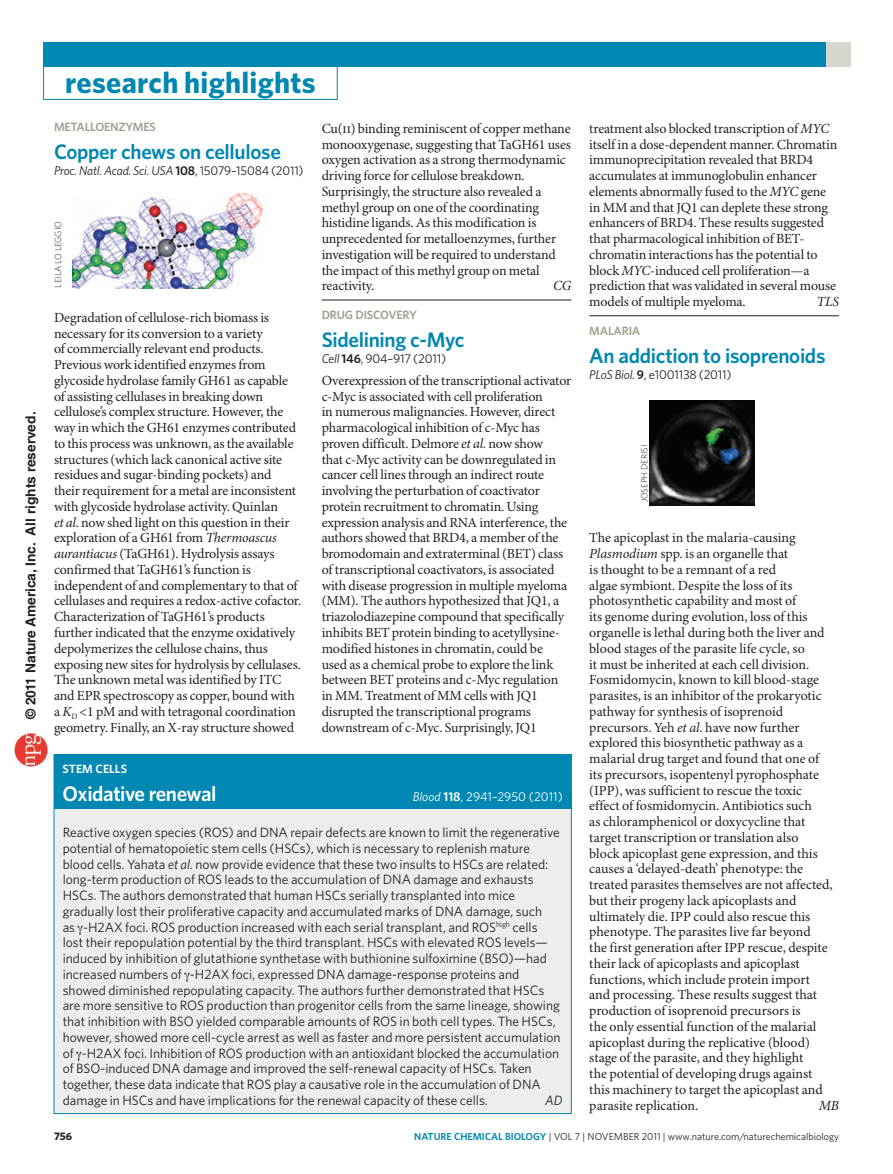
<style>
.page{position:relative;width:893px;height:1174px;background:#fff}
.page>*{position:absolute;margin:0;border:0;box-sizing:border-box;transform-origin:0 0}
.t1{font:700 30px "Whitney";letter-spacing:.01em;color:#0087b2}
.t2{font:600 21px "Whitney";letter-spacing:-.015em;color:#0087b2}
.t3{font:600 21px "Whitney";letter-spacing:-.025em;color:#fff}
.t4{font:13.95px/15.8px "Minion Pro";letter-spacing:-.01em;color:#231f20}
.t5{font:italic 13.95px "Minion Pro";letter-spacing:-.005em;color:#231f20}
.t6{font:700 13.8px "Helvetica LT Std";color:#231f20}
.t7{font:13.5px/15.8px "Whitney";color:#231f20}
.t8{font:italic 13.5px "Whitney";color:#231f20}
.t9{font:12.75px "Whitney";letter-spacing:-.015em;color:#231f20}
.t10{font:italic 12.75px "Whitney";letter-spacing:-.015em;color:#231f20}
.t11{font:12.75px "Whitney";color:#fff}
.t12{font:600 12px "Whitney";letter-spacing:-.015em;color:#a2a191}
.t13{font:600 12px "Whitney";color:#fff}
.t14{font:700 10.8px "Whitney";color:#231f20}
.t15{font:10.2px "Whitney";color:#231f20}
.t16{font:300 9px "Whitney";color:#231f20}
.s1{font-weight:600;font-style:normal}
.s2{font-style:normal}
.s3{font-style:italic}
.s4{font-weight:600}
.s5{font-weight:600;color:#0087b2}
</style>
<div class="page">
<div style="left:43px;top:66px;width:295px;height:34px;border:1px solid #0087b2"></div>
<div style="left:43px;top:43px;width:806px;height:24px;background:#0087b2"></div>
<div style="left:826px;top:43px;width:24px;height:24px;background:#d7d7cf"></div>
<hr style="left:322px;top:300px;width:249px;height:1px;background:#231f20">
<hr style="left:589px;top:315px;width:250px;height:1px;background:#231f20">
<div style="left:54px;top:754px;width:517px;height:359px;background:#ededea"></div>
<div style="left:54px;top:754px;width:517px;height:55px;background:#0087b2"></div>
<img style="left:73px;top:193px;width:191px;height:95px">
<img style="left:650px;top:400px;width:104px;height:105px">
<img style="left:14px;top:733px;width:34px;height:33px">
<p class="t6" style="left:22px;top:719px;width:309px;rotate:-90deg">© 2011 Nature America, Inc. All rights reserved.</p>
<h1 class="t1" style="left:65px;top:62px;width:252px">research highlights</h1>
<p class="t12" style="left:54px;top:119px;width:103px">Metalloenzymes</p>
<h2 class="t2" style="left:54px;top:138px;width:228px">Copper chews on cellulose</h2>
<p class="t10" style="left:54px;top:162px;width:251px">Proc. Natl. Acad. Sci. USA <span class="s1">108</span><span class="s2">, 15079–15084 (2011)</span></p>
<p class="t4" style="left:322px;top:121px;width:251px">Cu(ii) binding reminiscent of copper methane monooxygenase, suggesting that TaGH61 uses oxygen activation as a strong thermodynamic driving force for cellulose breakdown.<br>Surprisingly, the structure also revealed a methyl group on one of the coordinating histidine ligands. As this modification is unprecedented for metalloenzymes, further investigation will be required to understand the impact of this methyl group on metal reactivity.</p>
<p class="t16" style="left:52px;top:287px;width:68px;rotate:-90deg">Leila Lo Leggio</p>
<p class="t5" style="left:553px;top:277px;width:20px">CG</p>
<p class="t4" style="left:54px;top:310px;width:249px">Degradation of cellulose-rich biomass is necessary for its conversion to a variety<br>of commercially relevant end products.<br>Previous work identified enzymes from glycoside hydrolase family GH61 as capable of assisting cellulases in breaking down cellulose’s complex structure. However, the way in which the GH61 enzymes contributed to this process was unknown, as the available structures (which lack canonical active site residues and sugar-binding pockets) and<br>their requirement for a metal are inconsistent with glycoside hydrolase activity. Quinlan<br><span class="s3">et al</span>. now shed light on this question in their exploration of a GH61 from <span class="s3">Thermoascus aurantiacus</span> (TaGH61). Hydrolysis assays confirmed that TaGH61’s function is independent of and complementary to that of cellulases and requires a redox-active cofactor.<br>Characterization of TaGH61’s products further indicated that the enzyme oxidatively depolymerizes the cellulose chains, thus exposing new sites for hydrolysis by cellulases.<br>The unknown metal was identified by ITC and EPR spectroscopy as copper, bound with a <span class="s3">K</span><sub>D</sub> &lt;1 pM and with tetragonal coordination geometry. Finally, an X-ray structure showed</p>
<p class="t12" style="left:322px;top:307px;width:17px">DRUG</p>
<p class="t12" style="left:355px;top:307px;width:16px">DISCO</p>
<p class="t12" style="left:388px;top:307px;width:16px">VERY</p>
<h2 class="t2" style="left:322px;top:326px;width:145px">Sidelining c-Myc</h2>
<p class="t9" style="left:322px;top:350px;width:126px"><span class="s3">Cell</span> <span class="s4">146</span>, 904–917 (2011)</p>
<p class="t4" style="left:322px;top:373px;width:251px">Overexpression of the transcriptional activator c-Myc is associated with cell proliferation<br>in numerous malignancies. However, direct pharmacological inhibition of c-Myc has proven difficult. Delmore <span class="s3">et al.</span> now show<br>that c-Myc activity can be downregulated in cancer cell lines through an indirect route involving the perturbation of coactivator protein recruitment to chromatin. Using expression analysis and RNA interference, the authors showed that BRD4, a member of the bromodomain and extraterminal (BET) class of transcriptional coactivators, is associated with disease progression in multiple myeloma (MM). The authors hypothesized that JQ1, a triazolodiazepine compound that specifically inhibits BET protein binding to acetyllysine&shy;modified histones in chromatin, could be used as a chemical probe to explore the link between BET proteins and c-Myc regulation in MM. Treatment of MM cells with JQ1 disrupted the transcriptional programs downstream of c-Myc. Surprisingly, JQ1</p>
<p class="t13" style="left:63px;top:760px;width:9px">STEM</p>
<p class="t13" style="left:96px;top:760px;width:8px">CELLS</p>
<h2 class="t3" style="left:63px;top:779px;width:155px">Oxidative renewal</h2>
<p class="t11" style="left:413px;top:788px;width:152px"><span class="s3">Blood</span> <span class="s4">118</span>, 2941–2950 (2011)</p>
<p class="t7" style="left:63px;top:824px;width:499px">Reactive oxygen species (ROS) and DNA repair defects are known to limit the regenerative potential of hematopoietic stem cells (HSCs), which is necessary to replenish mature blood cells. Yahata <span class="s3">et al.</span> now provide evidence that these two insults to HSCs are related: long-term production of ROS leads to the accumulation of DNA damage and exhausts HSCs. The authors demonstrated that human HSCs serially transplanted into mice gradually lost their proliferative capacity and accumulated marks of DNA damage, such<br>as -H2AX foci. ROS production increased with each serial transplant, and ROS<sup>high</sup> cells lost their repopulation potential by the third transplant. HSCs with elevated ROS levels— induced by inhibition of glutathione synthetase with buthionine sulfoximine (BSO)—had increased numbers of -H2AX foci, expressed DNA damage-response proteins and showed diminished repopulating capacity. The authors further demonstrated that HSCs are more sensitive to ROS production than progenitor cells from the same lineage, showing that inhibition with BSO yielded comparable amounts of ROS in both cell types. The HSCs, however, showed more cell-cycle arrest as well as faster and more persistent accumulation of -H2AX foci. Inhibition of ROS production with an antioxidant blocked the accumulation of BSO-induced DNA damage and improved the self-renewal capacity of HSCs. Taken together, these data indicate that ROS play a causative role in the accumulation of DNA damage in HSCs and have implications for the renewal capacity of these cells.</p>
<p class="t8" style="left:545px;top:1091px;width:19px">AD</p>
<p class="t4" style="left:589px;top:121px;width:250px">treatment also blocked transcription of <span class="s3">MYC </span>itself in a dose-dependent manner. Chromatin immunoprecipitation revealed that BRD4 accumulates at immunoglobulin enhancer elements abnormally fused to the <span class="s3">MYC</span> gene in MM and that JQ1 can deplete these strong enhancers of BRD4. These results suggested that pharmacological inhibition of BET&shy;chromatin interactions has the potential to block <span class="s3">MYC</span>-induced cell proliferation—a prediction that was validated in several mouse models of multiple myeloma.</p>
<p class="t5" style="left:817px;top:293px;width:24px">TLS</p>
<p class="t12" style="left:589px;top:323px;width:9px">MALARIA</p>
<h2 class="t2" style="left:589px;top:342px;width:238px">An addiction to isoprenoids</h2>
<p class="t9" style="left:589px;top:366px;width:144px"><span class="s3">PLoS Biol.</span> <span class="s4">9</span>, e1001138 (2011)</p>
<p class="t16" style="left:638px;top:502px;width:59px;rotate:-90deg">joseph derisi</p>
<p class="t4" style="left:589px;top:530px;width:245px">The apicoplast in the malaria-causing <span class="s3">Plasmodium</span> spp. is an organelle that<br>is thought to be a remnant of a red<br>algae symbiont. Despite the loss of its photosynthetic capability and most of<br>its genome during evolution, loss of this organelle is lethal during both the liver and blood stages of the parasite life cycle, so<br>it must be inherited at each cell division.<br>Fosmidomycin, known to kill blood-stage parasites, is an inhibitor of the prokaryotic pathway for synthesis of isoprenoid precursors. Yeh <span class="s3">et al</span>. have now further explored this biosynthetic pathway as a malarial drug target and found that one of its precursors, isopentenyl pyrophosphate (IPP), was sufficient to rescue the toxic effect of fosmidomycin. Antibiotics such<br>as chloramphenicol or doxycycline that target transcription or translation also<br>block apicoplast gene expression, and this causes a ‘delayed-death’ phenotype: the treated parasites themselves are not affected, but their progeny lack apicoplasts and ultimately die. IPP could also rescue this phenotype. The parasites live far beyond<br>the first generation after IPP rescue, despite their lack of apicoplasts and apicoplast functions, which include protein import and processing. These results suggest that production of isoprenoid precursors is<br>the only essential function of the malarial apicoplast during the replicative (blood) stage of the parasite, and they highlight<br>the potential of developing drugs against this machinery to target the apicoplast and parasite replication.</p>
<p class="t5" style="left:819px;top:1096px;width:22px">MB</p>
<p class="t14" style="left:54px;top:1129px;width:19px">756</p>
<p class="t15" style="left:414px;top:1129px;width:426px"><span class="s5">nature chemical biology</span> | VOL 7 | NOVEMBER 2011 | www.nature.com/naturechemicalbiology</p>
</div>
